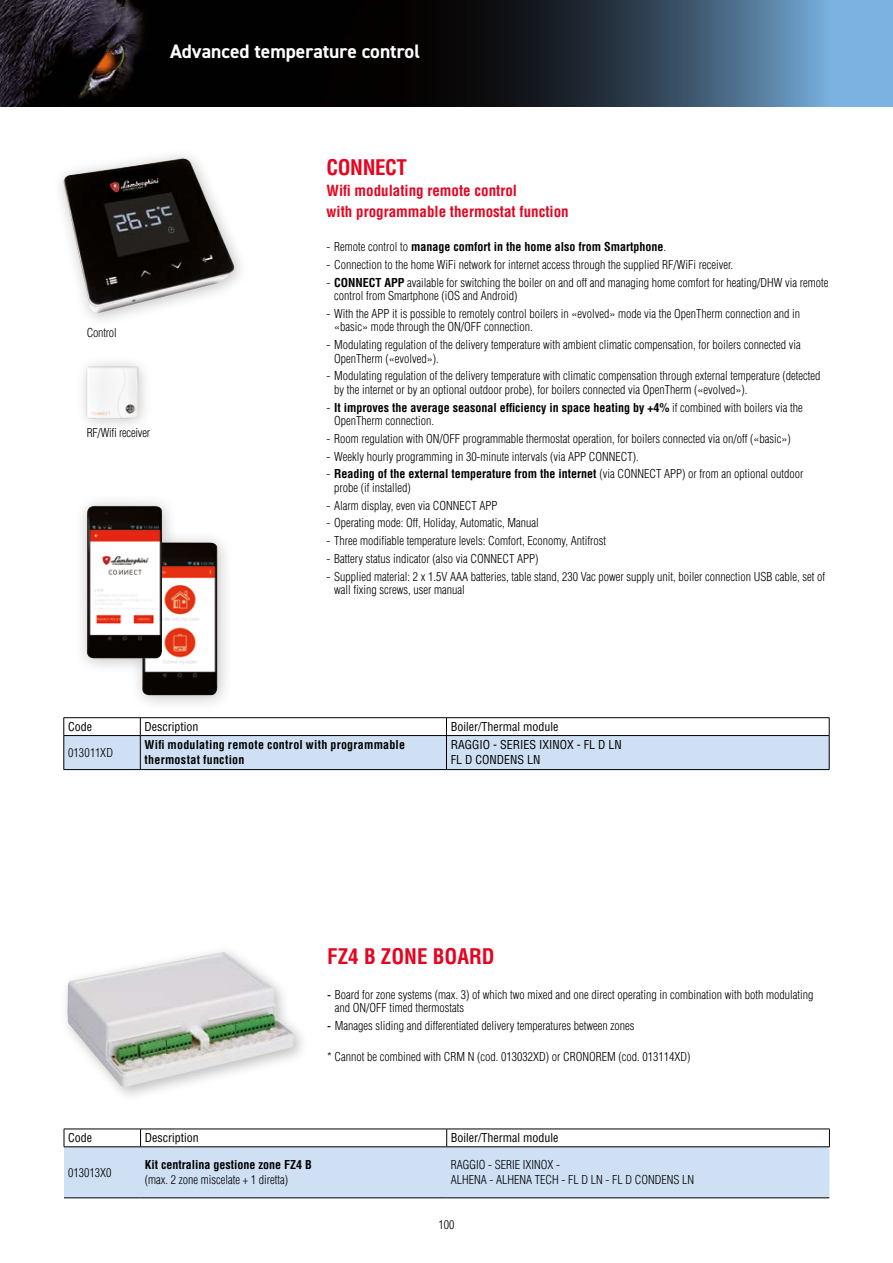
<style>
.page{position:relative;width:893px;height:1263px;background:#fff}
.page>*{position:absolute;margin:0;border:0;box-sizing:border-box;transform-origin:0 0}
.t1{font:700 condensed 21px "Helvetica LT Std";color:#e40521}
.t2{font:700 condensed 21px "Helvetica LT Std";letter-spacing:-.02em;color:#e40521}
.t3{font:700 19.5px "DIN2014";color:#fff}
.t4{font:700 condensed 15px/21px "Helvetica LT Std";color:#e40521}
.t5{font:300 condensed 12px/13.5px "Helvetica LT Std";color:#000}
.t6{font:700 condensed 12px/13.5px "Helvetica LT Std";color:#000}
.t7{font:condensed 12px/15px "Helvetica LT Std";color:#000}
.t8{font:700 condensed 12px/15px "Helvetica LT Std";letter-spacing:.02em;color:#000}
.t9{font:300 condensed 12px "Helvetica LT Std";letter-spacing:-.02em;color:#000}
.t10{font:300 condensed 12px "Helvetica LT Std";letter-spacing:.025em;color:#000}
.s1{font-weight:300}
.s2{font-weight:700}
.s3{font-weight:400;font-stretch:normal}
</style>
<div class="page">
<img style="left:0;top:0;width:361px;height:106px">
<svg style="left:361px;top:0;width:532px;height:106px;background:#324658"></svg>
<img style="left:63px;top:158px;width:173px;height:155px">
<div style="left:74px;top:492px;width:160px;height:220px;background:#000;opacity:.25"></div>
<img style="left:141px;top:542px;width:77px;height:153px">
<img style="left:85px;top:506px;width:78px;height:153px">
<div style="left:75px;top:354px;width:79px;height:79px;background:#000;opacity:.25"></div>
<img style="left:87px;top:366px;width:51px;height:52px">
<img style="left:67px;top:952px;width:228px;height:135px">
<hr style="left:64px;top:717px;width:76px;height:1px;background:#000">
<hr style="left:140px;top:717px;width:306px;height:1px;background:#000">
<hr style="left:446px;top:717px;width:383px;height:1px;background:#000">
<svg style="left:64px;top:718px;width:766px;height:51px"></svg>
<hr style="left:64px;top:735px;width:76px;height:1px;background:#000">
<hr style="left:64px;top:736px;width:1px;height:33px;background:#000">
<hr style="left:140px;top:735px;width:306px;height:1px;background:#000">
<hr style="left:140px;top:736px;width:1px;height:33px;background:#000">
<hr style="left:446px;top:735px;width:383px;height:1px;background:#000">
<hr style="left:446px;top:736px;width:1px;height:33px;background:#000">
<hr style="left:829px;top:736px;width:1px;height:33px;background:#000">
<hr style="left:64px;top:769px;width:76px;height:1px;background:#000">
<hr style="left:140px;top:769px;width:306px;height:1px;background:#000">
<hr style="left:446px;top:769px;width:383px;height:1px;background:#000">
<svg style="left:64px;top:1129px;width:766px;height:69px"></svg>
<hr style="left:64px;top:1146px;width:77px;height:1px;background:#000">
<hr style="left:141px;top:1146px;width:306px;height:1px;background:#000">
<hr style="left:447px;top:1146px;width:383px;height:1px;background:#000">
<hr style="left:64px;top:1197px;width:77px;height:1px;background:#000">
<hr style="left:141px;top:1197px;width:306px;height:1px;background:#000">
<hr style="left:447px;top:1197px;width:382px;height:1px;background:#000">
<h2 class="t3" style="left:170px;top:38px;width:251px">Advanced temperature control</h2>
<p class="t9" style="left:87px;top:325px;width:31px">Control</p>
<p class="t9" style="left:87px;top:425px;width:65px">RF/Wifi receiver</p>
<h1 class="t2" style="left:327px;top:154px;width:82px">CONNECT</h1>
<p class="t4" style="left:327px;top:179px;width:244px">Wifi modulating remote control<br>with programmable thermostat function</p>
<p class="t6" style="left:327px;top:240px;width:341px"><span class="s1">- Remote control to</span> manage comfort in the home also from Smartphone<span class="s1">.</span></p>
<p class="t5" style="left:327px;top:258px;width:408px">- Connection to the home WiFi network for internet access through the supplied RF/WiFi receiver.</p>
<p class="t5" style="left:334px;top:275px;width:496px;text-indent:-8px">- <span class="s2">CONNECT APP</span> available for switching the boiler on and off and managing home comfort for heating/DHW via remote control from Smartphone (iOS and Android)</p>
<p class="t5" style="left:334px;top:307px;width:467px;text-indent:-8px">- With the APP it is possible to remotely control boilers in «evolved» mode via the OpenTherm connection and in «basic» mode through the ON/OFF connection.</p>
<p class="t5" style="left:334px;top:338px;width:468px;text-indent:-8px">- Modulating regulation of the delivery temperature with ambient climatic compensation, for boilers connected via<br>OpenTherm («evolved»).</p>
<p class="t5" style="left:334px;top:369px;width:488px;text-indent:-8px">- Modulating regulation of the delivery temperature with climatic compensation through external temperature (detected by the internet or by an optional outdoor probe), for boilers connected via OpenTherm («evolved»).</p>
<p class="t6" style="left:334px;top:400px;width:470px;text-indent:-8px"><span class="s1">-</span> It improves the average seasonal efficiency in space heating by +4% <span class="s1">if combined with boilers via the<br>OpenTherm connection.</span></p>
<p class="t5" style="left:327px;top:432px;width:466px">- Room regulation with ON/OFF programmable thermostat operation, for boilers connected via on/off («basic»)</p>
<p class="t5" style="left:327px;top:449px;width:314px">- Weekly hourly programming in 30-minute intervals (via APP CONNECT).</p>
<p class="t5" style="left:334px;top:467px;width:471px;text-indent:-8px">- <span class="s2">Reading of the external temperature from the internet</span> (via CONNECT APP) or from an optional outdoor probe (if installed)</p>
<p class="t5" style="left:327px;top:498px;width:172px">- Alarm display, even via CONNECT APP</p>
<p class="t5" style="left:327px;top:516px;width:214px">- Operating mode: Off, Holiday, Automatic, Manual</p>
<p class="t5" style="left:327px;top:534px;width:281px">- Three modifiable temperature levels: Comfort, Economy, Antifrost</p>
<p class="t5" style="left:327px;top:552px;width:213px">- Battery status indicator (also via CONNECT APP)</p>
<p class="t5" style="left:334px;top:569px;width:492px;text-indent:-8px">- Supplied material: 2 x 1.5V AAA batteries, table stand, 230 Vac power supply unit, boiler connection USB cable, set of wall fixing screws, user manual</p>
<p class="t7" style="left:68px;top:719px;width:25px">Code</p>
<p class="t7" style="left:145px;top:719px;width:55px">Description</p>
<p class="t7" style="left:451px;top:719px;width:109px">Boiler/Thermal module</p>
<p class="t10" style="left:68px;top:745px;width:47px">013011XD</p>
<p class="t8" style="left:145px;top:737px;width:262px">Wifi modulating remote control with programmable thermostat function</p>
<p class="t7" style="left:451px;top:737px;width:173px">RAGGIO - SERIES IXINOX - FL D LN<br>FL D CONDENS LN</p>
<h1 class="t1" style="left:327px;top:943px;width:169px">FZ4 B ZONE BOARD</h1>
<p class="t5" style="left:335px;top:988px;width:480px;text-indent:-8px"><span class="s3">-</span> Board for zone systems (max. 3) of which two mixed and one direct operating in combination with both modulating and ON/OFF timed thermostats</p>
<p class="t5" style="left:327px;top:1019px;width:309px"><span class="s3">-</span> Manages sliding and differentiated delivery temperatures between zones</p>
<p class="t5" style="left:327px;top:1050px;width:365px">* Cannot be combined with CRM N (cod. 013032XD) or CRONOREM (cod. 013114XD)</p>
<p class="t7" style="left:68px;top:1130px;width:26px">Code</p>
<p class="t7" style="left:145px;top:1130px;width:55px">Description</p>
<p class="t7" style="left:451px;top:1130px;width:109px">Boiler/Thermal module</p>
<p class="t5" style="left:68px;top:1165px;width:45px">013013X0</p>
<p class="t5" style="left:451px;top:1158px;width:245px;line-height:14.4px">RAGGIO - SERIE IXINOX -<br>ALHENA - ALHENA TECH - FL D LN - FL D CONDENS LN</p>
<p class="t5" style="left:438px;top:1218px;width:17px">100</p>
<p class="t6" style="left:145px;top:1158px;width:169px">Kit centralina gestione zone FZ4 B</p>
<p class="t5" style="left:145px;top:1173px;width:145px">(max. 2 zone miscelate + 1 diretta)</p>
</div>
